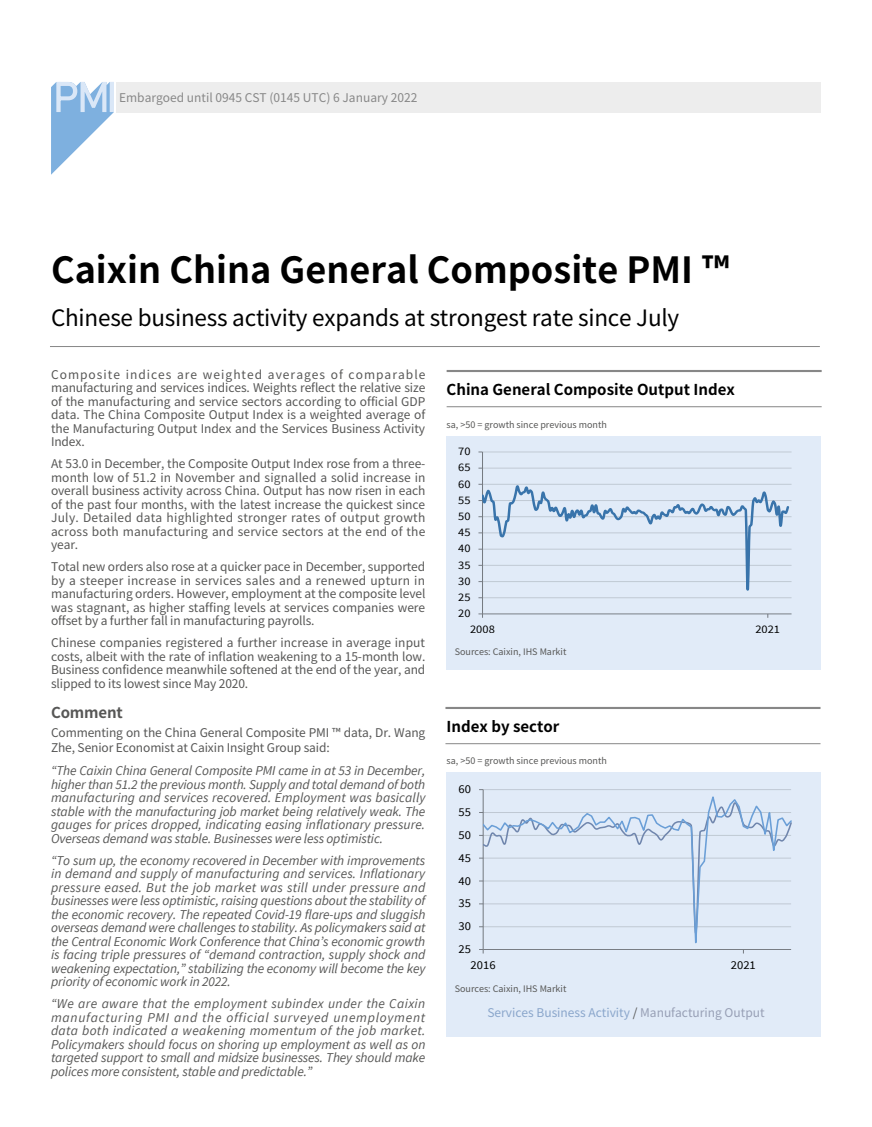
<style>
.page{position:relative;width:872px;height:1127px;background:#fff}
.page>*{position:absolute;margin:0;border:0;box-sizing:border-box;transform-origin:0 0}
.t1{font:700 36px "Source Han Sans CN";color:#000}
.t2{font:22.5px "Source Han Sans CN";letter-spacing:-.01em;color:#000}
.t3{font:700 15px "Source Han Sans CN";color:#000}
.t4{font:700 15px "Source Han Sans CN";letter-spacing:-.01em;color:#575756}
.t5{font:italic 13.5px/13.5px "Source Sans Pro";letter-spacing:-.01em;color:#575756;text-align:justify}
.t6{font:12px/13.5px "Source Han Sans CN";letter-spacing:-.01em;color:#575756;text-align:justify}
.t7{font:12px "Source Han Sans CN";color:#8aa6cb}
.t8{font:12px "Source Han Sans CN";color:#878787}
.t9{font:12px "Source Sans Pro";letter-spacing:-.005em;color:#000;scale:1.05 1}
.t10{font:11.4px "Source Sans Pro";letter-spacing:-.005em;color:#000;scale:1.08 1}
.t11{font:9px "Source Han Sans CN";color:#575756}
.s1{color:#575756}
.s2{color:#979fb5}
</style>
<div class="page">
<hr style="left:50px;top:346px;width:770px;height:1px;background:#878787">
<div style="left:446px;top:436px;width:375px;height:233px;background:#e1ebf8"></div>
<hr style="left:446px;top:370px;width:375px;height:2px;background:#878787">
<hr style="left:446px;top:406px;width:375px;height:1px;background:#878787">
<div style="left:116px;top:82px;width:705px;height:30px;background:#ededed"></div>
<svg style="left:51px;top:82px;width:63px;height:93px"></svg>
<hr style="left:482px;top:468px;width:309px;height:1px;background:#d9d9d9">
<hr style="left:482px;top:451px;width:309px;height:1px;background:#d9d9d9">
<hr style="left:482px;top:452px;width:1px;height:162px;background:#868686">
<hr style="left:482px;top:613px;width:309px;height:1px;background:#868686">
<svg style="left:478px;top:613px;width:5px;height:5px"></svg>
<svg style="left:478px;top:483px;width:313px;height:115px"></svg>
<div style="left:446px;top:772px;width:375px;height:265px;background:#e1ebf8"></div>
<hr style="left:445px;top:707px;width:375px;height:2px;background:#878787">
<hr style="left:445px;top:743px;width:375px;height:1px;background:#878787">
<hr style="left:483px;top:789px;width:308px;height:1px;background:#d9d9d9">
<hr style="left:483px;top:789px;width:1px;height:160px;background:#868686">
<svg style="left:483px;top:791px;width:309px;height:159px"></svg>
<p class="t8" style="left:119px;top:90px;width:300px">Embargoed until 0945 CST (0145 UTC) 6 January 2022</p>
<h1 class="t1" style="left:51px;top:249px;width:680px">Caixin China General Composite PMI ™</h1>
<h2 class="t2" style="left:51px;top:305px;width:630px">Chinese business activity expands at strongest rate since July</h2>
<p class="t6" style="left:51px;top:368px;width:376px">Composite indices are weighted averages of comparable manufacturing and services indices. Weights reflect the relative size of the manufacturing and service sectors according to official GDP data. The China Composite Output Index is a weighted average of the Manufacturing Output Index and the Services Business Activity Index.</p>
<p class="t6" style="left:51px;top:457px;width:376px">At 53.0 in December, the Composite Output Index rose from a three&shy;month low of 51.2 in November and signalled a solid increase in overall business activity across China. Output has now risen in each of the past four months, with the latest increase the quickest since July. Detailed data highlighted stronger rates of output growth across both manufacturing and service sectors at the end of the year.</p>
<p class="t6" style="left:51px;top:560px;width:376px">Total new orders also rose at a quicker pace in December, supported by a steeper increase in services sales and a renewed upturn in manufacturing orders. However, employment at the composite level was stagnant, as higher staffing levels at services companies were offset by a further fall in manufacturing payrolls.</p>
<p class="t6" style="left:51px;top:636px;width:376px">Chinese companies registered a further increase in average input costs, albeit with the rate of inflation weakening to a 15-month low.<br>Business confidence meanwhile softened at the end of the year, and slipped to its lowest since May 2020.</p>
<p class="t4" style="left:51px;top:704px;width:73px">Comment</p>
<p class="t6" style="left:51px;top:726px;width:376px;line-height:14.4px">Commenting on the China General Composite PMI ™ data, Dr. Wang<br>Zhe, Senior Economist at Caixin Insight Group said:</p>
<p class="t5" style="left:51px;top:764px;width:376px">“The Caixin China General Composite PMI came in at 53 in December, higher than 51.2 the previous month. Supply and total demand of both manufacturing and services recovered. Employment was basically stable with the manufacturing job market being relatively weak. The gauges for prices dropped, indicating easing inflationary pressure.<br>Overseas demand was stable. Businesses were less optimistic.</p>
<p class="t5" style="left:51px;top:853px;width:376px">“To sum up, the economy recovered in December with improvements in demand and supply of manufacturing and services. Inflationary pressure eased. But the job market was still under pressure and businesses were less optimistic, raising questions about the stability of the economic recovery. The repeated Covid-19 flare-ups and sluggish overseas demand were challenges to stability. As policymakers said at the Central Economic Work Conference that China’s economic growth is facing triple pressures of “demand contraction, supply shock and weakening expectation,” stabilizing the economy will become the key priority of economic work in 2022.</p>
<p class="t5" style="left:51px;top:997px;width:376px">“We are aware that the employment subindex under the Caixin manufacturing PMI and the official surveyed unemployment data both indicated a weakening momentum of the job market.<br>Policymakers should focus on shoring up employment as well as on targeted support to small and midsize businesses. They should make polices more consistent, stable and predictable.”</p>
<p class="t3" style="left:446px;top:381px;width:290px">China General Composite Output Index</p>
<p class="t11" style="left:446px;top:420px;width:162px">sa, &gt;50 = growth since previous month</p>
<p class="t10" style="left:458px;top:444px;width:13px">70</p>
<p class="t10" style="left:458px;top:460px;width:13px">65</p>
<p class="t10" style="left:458px;top:477px;width:13px">60</p>
<p class="t10" style="left:458px;top:493px;width:13px">55</p>
<p class="t10" style="left:458px;top:509px;width:13px">50</p>
<p class="t10" style="left:458px;top:525px;width:13px">45</p>
<p class="t10" style="left:458px;top:541px;width:13px">40</p>
<p class="t10" style="left:458px;top:558px;width:13px">35</p>
<p class="t10" style="left:458px;top:574px;width:13px">30</p>
<p class="t10" style="left:458px;top:590px;width:13px">25</p>
<p class="t10" style="left:458px;top:606px;width:13px">20</p>
<p class="t10" style="left:470px;top:622px;width:24px">2008</p>
<p class="t10" style="left:755px;top:622px;width:24px">2021</p>
<p class="t11" style="left:455px;top:646px;width:113px">Sources: Caixin, IHS Markit</p>
<p class="t3" style="left:446px;top:718px;width:114px">Index by sector</p>
<p class="t11" style="left:446px;top:756px;width:162px">sa, &gt;50 = growth since previous month</p>
<p class="t9" style="left:458px;top:781px;width:13px">60</p>
<p class="t9" style="left:458px;top:804px;width:13px">55</p>
<p class="t9" style="left:458px;top:827px;width:13px">50</p>
<p class="t9" style="left:458px;top:850px;width:13px">45</p>
<p class="t9" style="left:458px;top:873px;width:13px">40</p>
<p class="t9" style="left:458px;top:896px;width:13px">35</p>
<p class="t9" style="left:458px;top:918px;width:13px">30</p>
<p class="t9" style="left:458px;top:941px;width:13px">25</p>
<p class="t9" style="left:470px;top:957px;width:25px">2016</p>
<p class="t9" style="left:731px;top:957px;width:25px">2021</p>
<p class="t11" style="left:455px;top:983px;width:113px">Sources: Caixin, IHS Markit</p>
<p class="t7" style="left:487px;top:1006px;width:279px">Services Business Activity <span class="s1">/</span> <span class="s2">Manufacturing Output</span></p>
</div>
